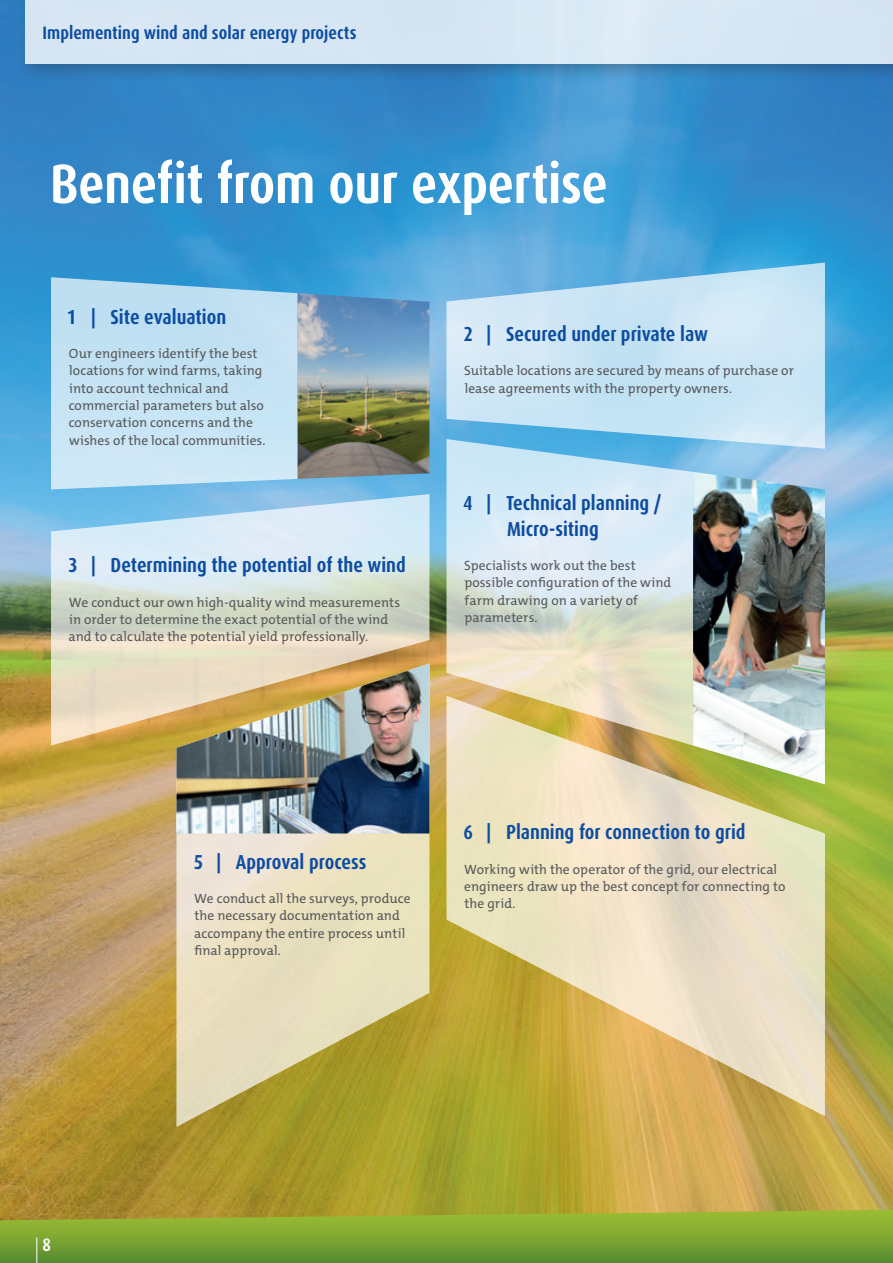
<style>
.page{position:relative;width:893px;height:1263px;background:#fff}
.page>*{position:absolute;margin:0;border:0;box-sizing:border-box;transform-origin:0 0}
.t1{font:700 condensed 55.5px "Dax OT";letter-spacing:-.01em;color:#fff}
.t2{font:700 condensed 20.25px/26px "Dax OT";color:#0d4da1}
.t3{font:700 condensed 18px "Dax OT";color:#0d4da1}
.t4{font:700 condensed 18px "Dax OT";color:#fff}
.t5{font:13.5px/17.2px "The Mix E4 s";letter-spacing:.005em;color:#57585a}
</style>
<div class="page">
<img style="left:0;top:0;width:893px;height:1210px">
<svg style="left:51px;top:277px;width:247px;height:212px;background:#bddff1"></svg>
<svg style="left:176px;top:833px;width:253px;height:294px;background:#dad09f"></svg>
<svg style="left:51px;top:494px;width:378px;height:251px;background:#d1dbd6"></svg>
<svg style="left:446px;top:263px;width:379px;height:186px;background:#bbddf1"></svg>
<svg style="left:446px;top:745px;width:379px;height:371px;background:#e0cf9c"></svg>
<svg style="left:446px;top:439px;width:247px;height:306px;background:#d4ddd5"></svg>
<img style="left:298px;top:293px;width:131px;height:186px">
<img style="left:176px;top:663px;width:253px;height:170px">
<img style="left:693px;top:472px;width:132px;height:312px">
<div style="left:15px;top:0;width:878px;height:82px;background:#231f20;opacity:.4"></div>
<div style="left:26px;top:0;width:867px;height:64px;background:#d6e6f3"></div>
<svg style="left:0;top:1210px;width:893px;height:53px;background:#7ea231"></svg>
<svg style="left:36px;top:1237px;width:1px;height:26px"></svg>
<h3 class="t3" style="left:43px;top:22px;width:315px">Implementing wind and solar energy projects</h3>
<h1 class="t1" style="left:50px;top:148px;width:559px">Benefit from our expertise</h1>
<h2 class="t2" style="left:67px;top:304px;width:161px">1 | Site evaluation</h2>
<p class="t5" style="left:69px;top:345px;width:198px">Our engineers identify the best locations for wind farms, taking into account technical and commercial parameters but also conservation concerns and the wishes of the local communities.</p>
<h2 class="t2" style="left:68px;top:553px;width:339px">3 | Determining the potential of the wind</h2>
<p class="t5" style="left:69px;top:593px;width:333px">We conduct our own high-quality wind measurements in order to determine the exact potential of the wind and to calculate the potential yield professionally.</p>
<h2 class="t2" style="left:463px;top:321px;width:246px">2 | Secured under private law</h2>
<p class="t5" style="left:464px;top:362px;width:331px">Suitable locations are secured by means of purchase or lease agreements with the property owners.</p>
<h2 class="t2" style="left:507px;top:490px;width:156px;text-indent:-44px">4 | Technical planning /<br>Micro-siting</h2>
<p class="t5" style="left:464px;top:557px;width:208px">Specialists work out the best possible configuration of the wind farm drawing on a variety of parameters.</p>
<h2 class="t2" style="left:194px;top:849px;width:174px">5 | Approval process</h2>
<p class="t5" style="left:194px;top:890px;width:218px">We conduct all the surveys, produce the necessary documentation and accompany the entire process until final approval.</p>
<h2 class="t2" style="left:464px;top:820px;width:284px">6 | Planning for connection to grid</h2>
<p class="t5" style="left:464px;top:861px;width:323px">Working with the operator of the grid, our electrical engineers draw up the best concept for connecting to the grid.</p>
<h3 class="t4" style="left:43px;top:1233px;width:10px">8</h3>
</div>
